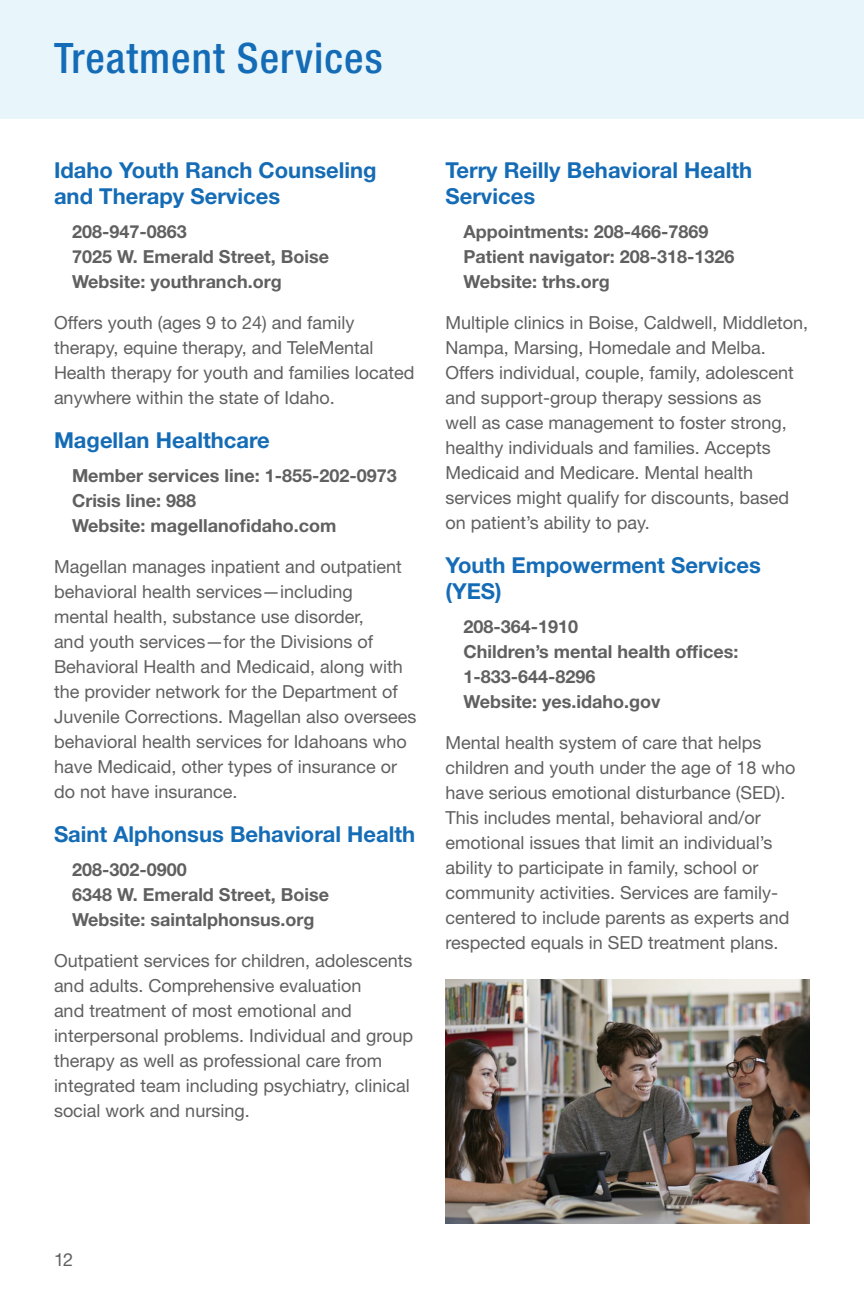
<style>
.page{position:relative;width:864px;height:1296px;background:#fff}
.page>*{position:absolute;margin:0;border:0;box-sizing:border-box;transform-origin:0 0}
.t1{font:500 condensed 42px "Helvetica Neue LT Pro";letter-spacing:.025em;color:#156cb6}
.t2{font:700 22px/26px "Helvetica Neue LT Pro";color:#156cb6}
.t3{font:18px/25px "Helvetica Neue LT Pro";color:#606060}
.t4{font:700 18px/25px "Helvetica Neue LT Pro";color:#606060}
</style>
<div class="page">
<div style="left:0;top:0;width:864px;height:118px;background:#e8f6fb"></div>
<img style="left:446px;top:980px;width:364px;height:244px">
<h1 class="t1" style="left:54px;top:33px;width:330px">Treatment Services</h1>
<p class="t2" style="left:54px;top:156px;width:324px">Idaho Youth Ranch Counseling and Therapy Services</p>
<p class="t4" style="left:72px;top:218px;width:259px">208-947-0863<br>7025 W. Emerald Street, Boise<br>Website: youthranch.org</p>
<p class="t3" style="left:54px;top:309px;width:362px">Offers youth (ages 9 to 24) and family therapy, equine therapy, and TeleMental Health therapy for youth and families located anywhere within the state of Idaho.</p>
<p class="t2" style="left:54px;top:426px;width:217px">Magellan Healthcare</p>
<p class="t4" style="left:72px;top:462px;width:327px">Member services line: 1-855-202-0973<br>Crisis line: 988<br>Website: magellanofidaho.com</p>
<p class="t3" style="left:54px;top:553px;width:364px">Magellan manages inpatient and outpatient behavioral health services—including<br>mental health, substance use disorder,<br>and youth services—for the Divisions of Behavioral Health and Medicaid, along with the provider network for the Department of Juvenile Corrections. Magellan also oversees behavioral health services for Idahoans who have Medicaid, other types of insurance or do not have insurance.</p>
<p class="t2" style="left:54px;top:820px;width:363px">Saint Alphonsus Behavioral Health</p>
<p class="t4" style="left:72px;top:856px;width:259px">208-302-0900<br>6348 W. Emerald Street, Boise<br>Website: saintalphonsus.org</p>
<p class="t3" style="left:54px;top:947px;width:361px">Outpatient services for children, adolescents and adults. Comprehensive evaluation<br>and treatment of most emotional and interpersonal problems. Individual and group therapy as well as professional care from integrated team including psychiatry, clinical social work and nursing.</p>
<p class="t2" style="left:446px;top:156px;width:308px">Terry Reilly Behavioral Health<br>Services</p>
<p class="t4" style="left:464px;top:218px;width:273px">Appointments: 208-466-7869<br>Patient navigator: 208-318-1326<br>Website: trhs.org</p>
<p class="t3" style="left:446px;top:309px;width:364px">Multiple clinics in Boise, Caldwell, Middleton, Nampa, Marsing, Homedale and Melba.<br>Offers individual, couple, family, adolescent and support-group therapy sessions as<br>well as case management to foster strong, healthy individuals and families. Accepts Medicaid and Medicare. Mental health services might qualify for discounts, based on patient’s ability to pay.</p>
<p class="t2" style="left:446px;top:551px;width:317px">Youth Empowerment Services (YES)</p>
<p class="t4" style="left:464px;top:613px;width:276px">208-364-1910<br>Children’s mental health offices:<br>1-833-644-8296<br>Website: yes.idaho.gov</p>
<p class="t3" style="left:446px;top:729px;width:352px">Mental health system of care that helps children and youth under the age of 18 who have serious emotional disturbance (SED).<br>This includes mental, behavioral and/or emotional issues that limit an individual’s ability to participate in family, school or community activities. Services are family&shy;centered to include parents as experts and respected equals in SED treatment plans.</p>
<p class="t3" style="left:54px;top:1247px;width:21px">12</p>
</div>
